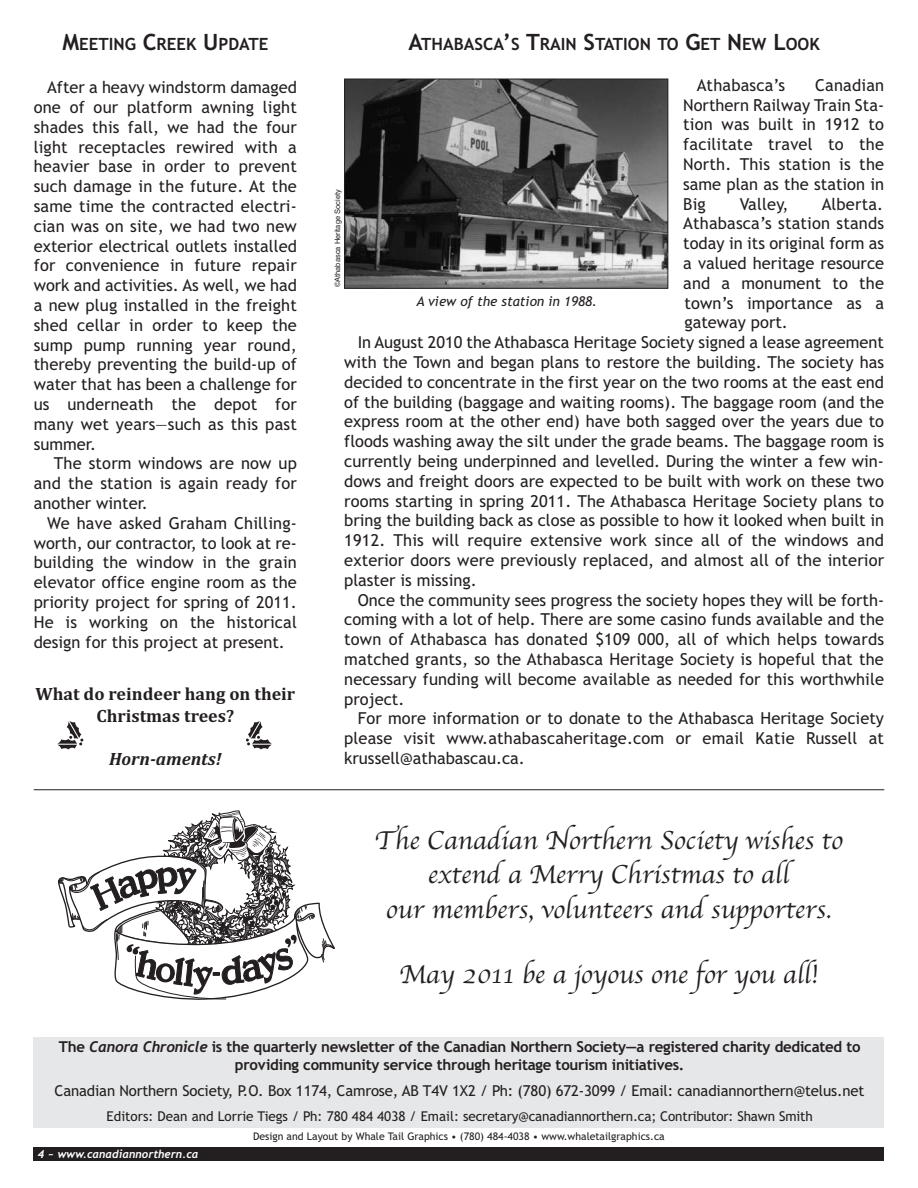
<style>
.page{position:relative;width:918px;height:1188px;background:#fff}
.page>*{position:absolute;margin:0;border:0;box-sizing:border-box;transform-origin:0 0}
.t1{font:27px/34.5px "Apple Chancery";color:#231f20;text-align:center}
.t2{font:700 18px/21.6px "Cambria";color:#231f20;text-align:center}
.t3{font:italic 700 18px "Cambria";color:#231f20}
.t4{font:700 16.8px "Trebuchet MS";color:#231f20}
.t5{font:16.5px/19.8px "Trebuchet MS";color:#231f20;text-align:justify}
.t6{font:700 15px/18px "Trebuchet MS";letter-spacing:-.015em;color:#231f20;text-align:center}
.t7{font:15px "Trebuchet MS";letter-spacing:-.01em;color:#231f20}
.t8{font:13.5px "Trebuchet MS";letter-spacing:-.01em;color:#231f20}
.t9{font:italic 13.5px "Trebuchet MS";color:#231f20}
.t10{font:italic 700 11.25px "Trebuchet";color:#fff}
.t11{font:10.5px "Trebuchet MS";color:#231f20}
.t12{font:7.5px "Helvetica";color:#231f20}
.s1{font-size:22.5px}
.s2{font-family:"Trebuchet";font-style:italic}
</style>
<div class="page">
<div style="left:34px;top:1148px;width:850px;height:13px;background:#231f20"></div>
<div style="left:34px;top:1037px;width:850px;height:91px;background:#e6e7e8"></div>
<img style="left:346px;top:81px;width:320px;height:206px">
<div style="left:344px;top:79px;width:324px;height:210px;border:1px solid #231f20"></div>
<svg style="left:58px;top:810px;width:277px;height:190px"></svg>
<svg style="left:246px;top:721px;width:26px;height:29px"></svg>
<svg style="left:57px;top:721px;width:26px;height:29px"></svg>
<hr style="left:34px;top:789px;width:850px;height:1px;background:#231f20">
<p class="t4" style="left:62px;top:38px;width:207px"><span class="s1">M</span>EETING <span class="s1">C</span>REEK <span class="s1">U</span>PDATE</p>
<p class="t5" style="left:34px;top:79px;width:265px;text-indent:14px">After a heavy windstorm damaged one of our platform awning light shades this fall, we had the four light receptacles rewired with a heavier base in order to prevent such damage in the future. At the same time the contracted electri&shy;cian was on site, we had two new exterior electrical outlets installed for convenience in future repair work and activities. As well, we had a new plug installed in the freight shed cellar in order to keep the sump pump running year round, thereby preventing the build-up of water that has been a challenge for us underneath the depot for many wet years—such as this past summer.</p>
<p class="t5" style="left:34px;top:455px;width:265px;text-indent:20px">The storm windows are now up and the station is again ready for another winter.</p>
<p class="t5" style="left:34px;top:514px;width:265px;text-indent:14px">We have asked Graham Chilling&shy;worth, our contractor, to look at re&shy;building the window in the grain elevator office engine room as the priority project for spring of 2011.<br>He is working on the historical design for this project at present.</p>
<p class="t2" style="left:35px;top:685px;width:261px">What do reindeer hang on their<br>Christmas trees?</p>
<p class="t3" style="left:109px;top:749px;width:114px">Horn-aments!</p>
<p class="t4" style="left:409px;top:38px;width:413px"><span class="s1">A</span>THABASCA<span class="s1">’</span>S <span class="s1">T</span>RAIN <span class="s1">S</span>TATION TO <span class="s1">G</span>ET <span class="s1">N</span>EW <span class="s1">L</span>OOK</p>
<p class="t5" style="left:683px;top:77px;width:202px;text-indent:132px">Canadian Northern Railway Train Sta&shy;tion was built in 1912 to facilitate travel to the North. This station is the same plan as the station in Big</p>
<p class="t5" style="left:697px;top:77px;width:90px">Athabasca’s</p>
<p class="t12" style="left:335px;top:287px;width:100px;rotate:-90deg">©Athabasca Heritage Society</p>
<p class="t5" style="left:740px;top:195px;width:50px">Valley,</p>
<p class="t5" style="left:822px;top:195px;width:63px">Alberta.</p>
<p class="t5" style="left:683px;top:215px;width:202px">Athabasca’s station stands</p>
<p class="t5" style="left:683px;top:235px;width:202px">today in its original form as</p>
<p class="t5" style="left:683px;top:255px;width:202px">a valued heritage resource</p>
<p class="t5" style="left:683px;top:275px;width:202px">and a monument to the</p>
<p class="t5" style="left:684px;top:294px;width:201px">town’s importance as a</p>
<p class="t5" style="left:684px;top:314px;width:105px">gateway port.</p>
<p class="t5" style="left:358px;top:334px;width:528px">In August 2010 the Athabasca Heritage Society signed a lease agreement</p>
<p class="t5" style="left:344px;top:354px;width:541px">with the Town and began plans to restore the building. The society has</p>
<p class="t5" style="left:344px;top:374px;width:541px">decided to concentrate in the first year on the two rooms at the east end</p>
<p class="t5" style="left:344px;top:393px;width:541px">of the building (baggage and waiting rooms). The baggage room (and the</p>
<p class="t5" style="left:344px;top:413px;width:541px">express room at the other end) have both sagged over the years due to</p>
<p class="t5" style="left:344px;top:433px;width:541px">floods washing away the silt under the grade beams. The baggage room is</p>
<p class="t5" style="left:344px;top:453px;width:541px">currently being underpinned and levelled. During the winter a few win-</p>
<p class="t5" style="left:344px;top:473px;width:541px">dows and freight doors are expected to be built with work on these two</p>
<p class="t5" style="left:344px;top:492px;width:541px">rooms starting in spring 2011. The Athabasca Heritage Society plans to</p>
<p class="t5" style="left:344px;top:512px;width:541px">bring the building back as close as possible to how it looked when built in</p>
<p class="t5" style="left:344px;top:532px;width:541px">1912. This will require extensive work since all of the windows and</p>
<p class="t5" style="left:344px;top:552px;width:541px">exterior doors were previously replaced, and almost all of the interior</p>
<p class="t5" style="left:344px;top:572px;width:134px">plaster is missing.</p>
<p class="t5" style="left:358px;top:591px;width:528px">Once the community sees progress the society hopes they will be forth-</p>
<p class="t5" style="left:344px;top:611px;width:541px">coming with a lot of help. There are some casino funds available and the</p>
<p class="t5" style="left:344px;top:631px;width:541px">town of Athabasca has donated $109 000, all of which helps towards</p>
<p class="t5" style="left:344px;top:651px;width:541px">matched grants, so the Athabasca Heritage Society is hopeful that the</p>
<p class="t5" style="left:344px;top:671px;width:541px">necessary funding will become available as needed for this worthwhile</p>
<p class="t5" style="left:344px;top:690px;width:62px">project.</p>
<p class="t5" style="left:358px;top:710px;width:528px">For more information or to donate to the Athabasca Heritage Society</p>
<p class="t5" style="left:344px;top:730px;width:541px">please visit www.athabascaheritage.com or email Katie Russell at</p>
<p class="t5" style="left:344px;top:750px;width:182px">krussell@athabascau.ca.</p>
<p class="t9" style="left:416px;top:296px;width:182px">A view of the station in 1988.</p>
<h1 class="t1" style="left:374px;top:822px;width:470px">The Canadian Northern Society wishes to extend a Merry Christmas to all<br>our members, volunteers and supporters.</h1>
<h1 class="t1" style="left:399px;top:956px;width:420px">May 2011 be a joyous one for you all!</h1>
<p class="t6" style="left:59px;top:1039px;width:803px">The <span class="s2">Canora Chronicle</span> is the quarterly newsletter of the Canadian Northern Society—a registered charity dedicated to providing community service through heritage tourism initiatives.</p>
<p class="t7" style="left:55px;top:1085px;width:811px">Canadian Northern Society, P.O. Box 1174, Camrose, AB T4V 1X2 / Ph: (780) 672-3099 / Email: canadiannorthern@telus.net</p>
<p class="t8" style="left:107px;top:1111px;width:708px">Editors: Dean and Lorrie Tiegs / Ph: 780 484 4038 / Email: secretary@canadiannorthern.ca; Contributor: Shawn Smith</p>
<p class="t11" style="left:253px;top:1132px;width:413px">Design and Layout by Whale Tail Graphics • (780) 484-4038 • www.whaletailgraphics.ca</p>
<p class="t10" style="left:38px;top:1150px;width:162px">4 ~ www.canadiannorthern.ca</p>
</div>
